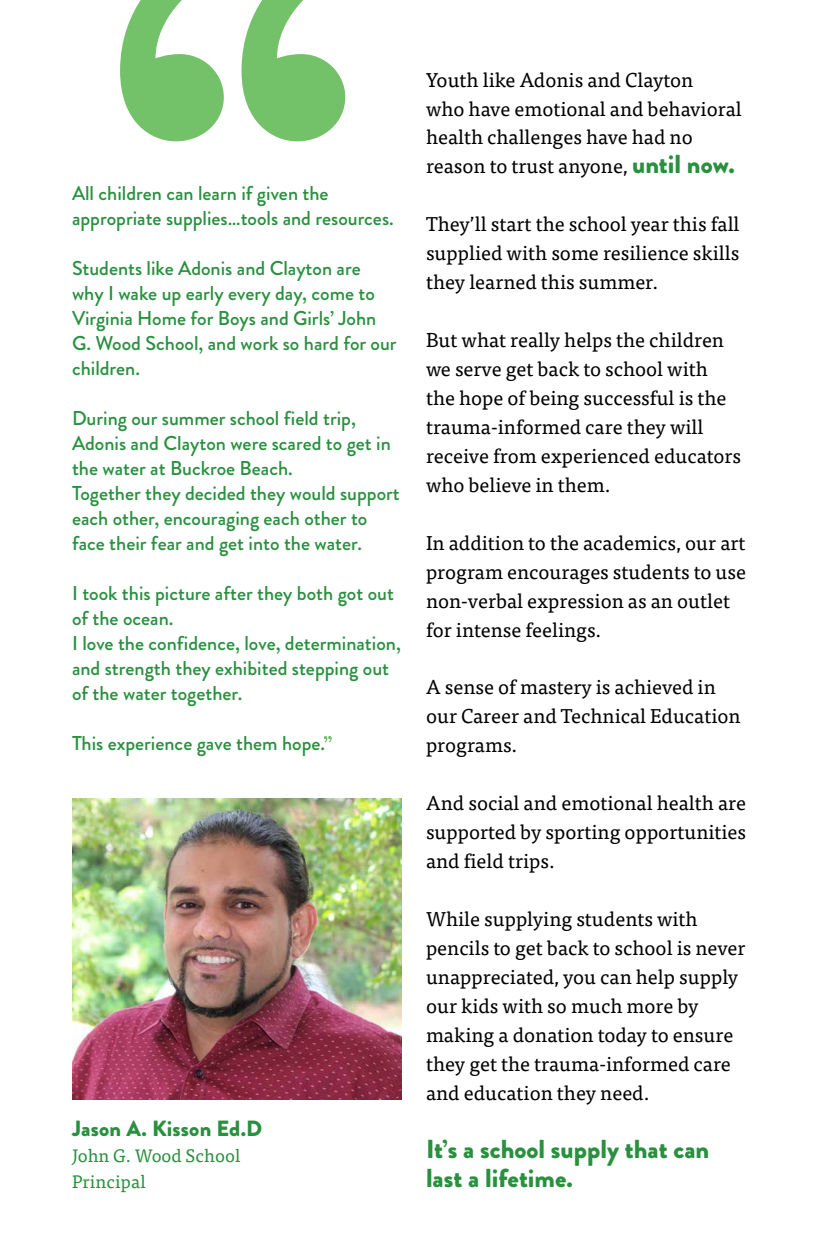
<style>
.page{position:relative;width:828px;height:1260px;background:#fff}
.page>*{position:absolute;margin:0;border:0;box-sizing:border-box;transform-origin:0 0}
.t1{font:900 26px/29px "Brandon Grotesque";color:#28903e}
.t2{font:900 22px "Brandon Grotesque";letter-spacing:.01em;color:#28903e}
.t3{font:20px/29px "Tisa Pro";color:#000}
.t4{font:500 20px/25px "Brandon Grotesque";color:#28903e}
.t5{font:18px/26px "Tisa Pro";letter-spacing:.01em;color:#28903e}
.s1{font-family:"Brandon Grotesque";font-weight:900;font-size:26px;color:#28903e}
</style>
<div class="page">
<img style="left:72px;top:798px;width:330px;height:302px">
<svg style="left:120px;top:0;width:225px;height:141px"></svg>
<svg style="left:324px;top:736px;width:8px;height:7px"></svg>
<p class="t4" style="left:72px;top:181px;width:323px">All children can learn if given the appropriate supplies…tools and resources.</p>
<p class="t4" style="left:72px;top:256px;width:326px">Students like Adonis and Clayton are why I wake up early every day, come to<br>Virginia Home for Boys and Girls’ John<br>G. Wood School, and work so hard for our children.</p>
<p class="t4" style="left:72px;top:406px;width:329px">During our summer school field trip, Adonis and Clayton were scared to get in the water at Buckroe Beach.<br>Together they decided they would support each other, encouraging each other to face their fear and get into the water.</p>
<p class="t4" style="left:72px;top:581px;width:330px">I took this picture after they both got out of the ocean.<br>I love the confidence, love, determination, and strength they exhibited stepping out of the water together.</p>
<p class="t4" style="left:72px;top:731px;width:255px">This experience gave them hope.</p>
<p class="t2" style="left:72px;top:1113px;width:192px">Jason A. Kisson Ed.D</p>
<p class="t5" style="left:72px;top:1142px;width:170px">John G. Wood School<br>Principal</p>
<p class="t3" style="left:426px;top:64px;width:317px">Youth like Adonis and Clayton<br>who have emotional and behavioral health challenges have had no reason to trust anyone, <span class="s1">until now.</span></p>
<p class="t3" style="left:426px;top:209px;width:315px;text-align:justify">They’ll start the school year this fall supplied with some resilience skills they learned this summer.</p>
<p class="t3" style="left:426px;top:324px;width:317px">But what really helps the children we serve get back to school with the hope of being successful is the trauma-informed care they will receive from experienced educators who believe in them.</p>
<p class="t3" style="left:426px;top:527px;width:321px">In addition to the academics, our art program encourages students to use non-verbal expression as an outlet for intense feelings.</p>
<p class="t3" style="left:426px;top:672px;width:316px">A sense of mastery is achieved in our Career and Technical Education programs.</p>
<p class="t3" style="left:426px;top:788px;width:322px;text-align:justify">And social and emotional health are supported by sporting opportunities and field trips.</p>
<p class="t3" style="left:426px;top:903px;width:321px">While supplying students with pencils to get back to school is never unappreciated, you can help supply our kids with so much more by making a donation today to ensure they get the trauma-informed care and education they need.</p>
<h1 class="t1" style="left:426px;top:1135px;width:285px">It’s a school supply that can last a lifetime.</h1>
</div>
